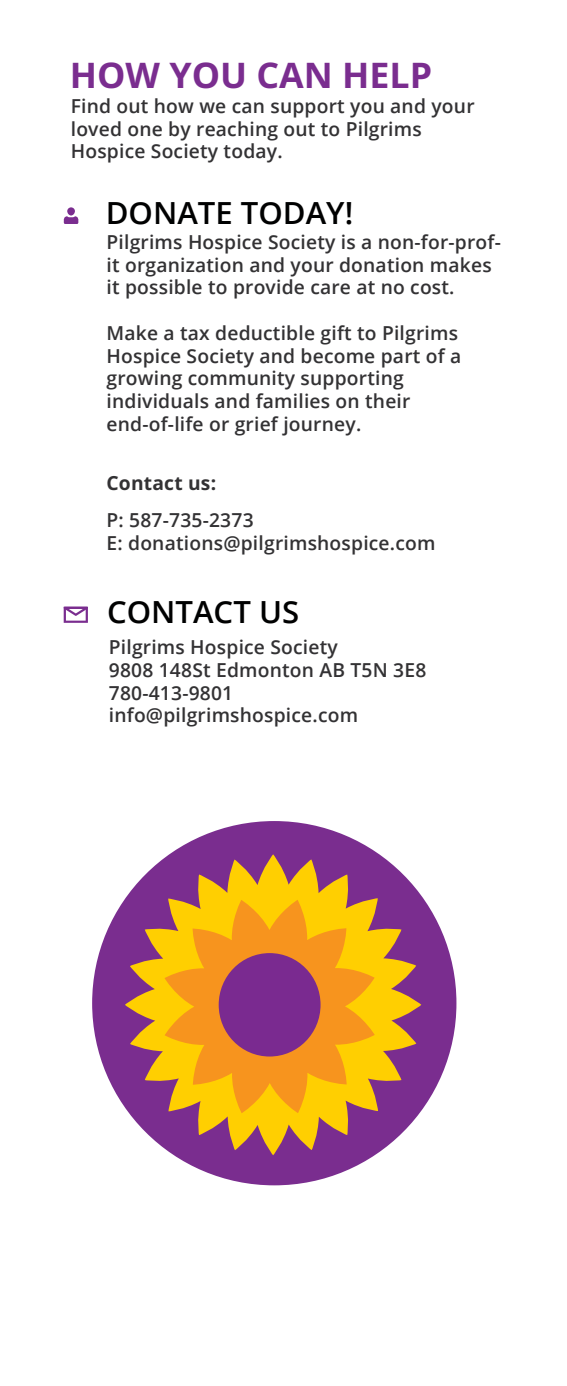
<style>
.page{position:relative;width:567px;height:1386px;background:#fff}
.page>*{position:absolute;margin:0;border:0;box-sizing:border-box;transform-origin:0 0}
.t1{font:700 35px "Open Sans";color:#7a2d8f}
.t2{font:600 30.45px "Open Sans";color:#000101}
.t3{font:600 19.25px/22.8px "Open Sans";letter-spacing:.01em;color:#333234}
.t4{font:700 19.25px "Open Sans";letter-spacing:.01em;color:#333234}
</style>
<div class="page">
<svg style="left:64px;top:607px;width:24px;height:16px"></svg>
<svg style="left:64px;top:216px;width:14px;height:8px"></svg>
<div style="left:67px;top:207px;width:8px;height:9px;background:#7a2d8f;border-radius:50%"></div>
<div style="left:92px;top:821px;width:364px;height:364px;background:#7a2d8f;border-radius:50%"></div>
<svg style="left:125px;top:854px;width:296px;height:301px"></svg>
<svg style="left:165px;top:900px;width:210px;height:213px;background:#f6aa14"></svg>
<div style="left:219px;top:953px;width:102px;height:104px;background:#7a2a90;border-radius:50%"></div>
<h1 class="t1" style="left:70px;top:52px;width:364px">HOW YOU CAN HELP</h1>
<p class="t3" style="left:71px;top:94px;width:405px">Find out how we can support you and your loved one by reaching out to Pilgrims<br>Hospice Society today.</p>
<h2 class="t2" style="left:106px;top:192px;width:249px">DONATE TODAY!</h2>
<p class="t3" style="left:107px;top:230px;width:396px">Pilgrims Hospice Society is a non-for-prof&shy;it organization and your donation makes it possible to provide care at no cost.</p>
<p class="t3" style="left:107px;top:321px;width:356px">Make a tax deductible gift to Pilgrims Hospice Society and become part of a growing community supporting individuals and families on their end-of-life or grief journey.</p>
<p class="t4" style="left:107px;top:470px;width:111px">Contact us:</p>
<p class="t3" style="left:107px;top:508px;width:330px">P: 587-735-2373<br>E: donations@pilgrimshospice.com</p>
<h2 class="t2" style="left:107px;top:591px;width:194px">CONTACT US</h2>
<p class="t3" style="left:109px;top:635px;width:319px">Pilgrims Hospice Society<br>9808 148St Edmonton AB T5N 3E8<br>780-413-9801 info@pilgrimshospice.com</p>
</div>
